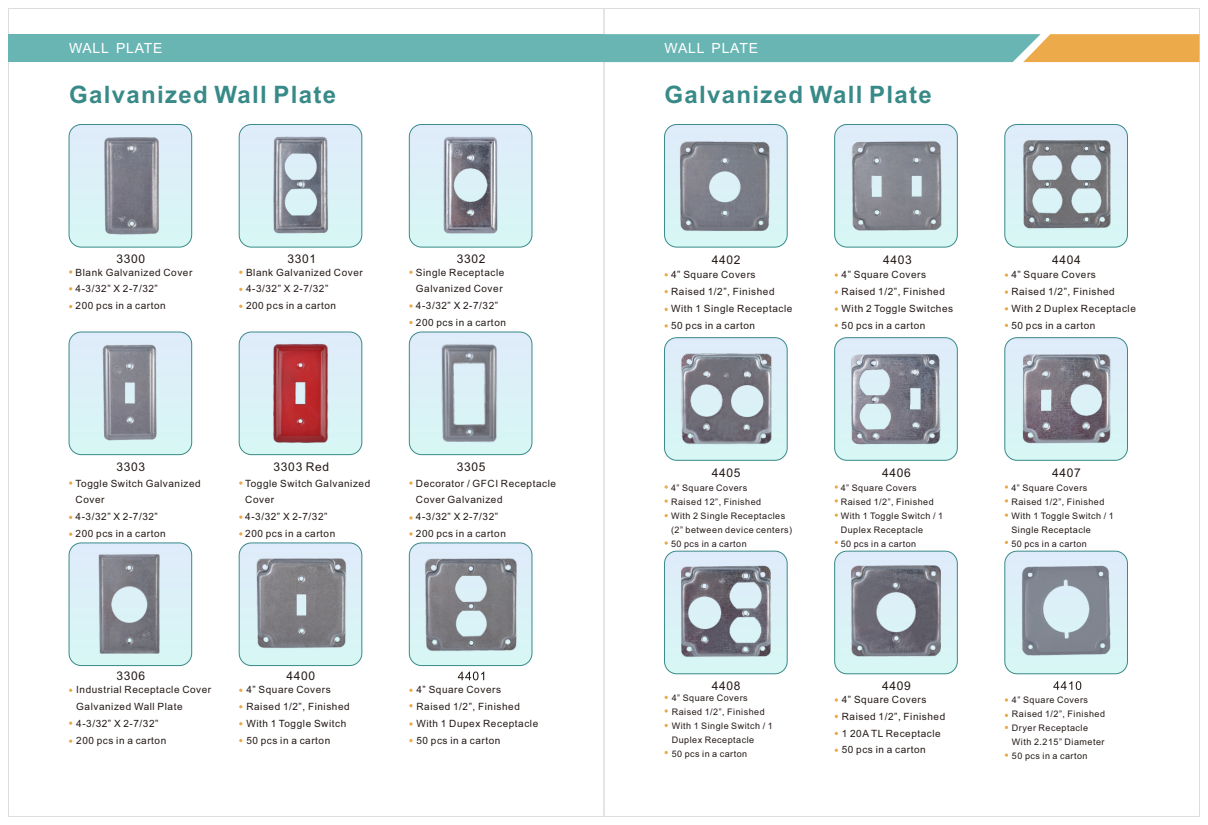
<style>
.page{position:relative;width:1208px;height:825px;background:#fff}
.page>*{position:absolute;margin:0;border:0;box-sizing:border-box;transform-origin:0 0}
.t1{font:700 24px "Arial";letter-spacing:.055em;color:#388a88}
.t2{font:14px "Arial";letter-spacing:.055em;color:#fff}
.t3{font:12px "Arial";letter-spacing:.055em;color:#231916}
.t4{font:10px/16.8px "Arial";letter-spacing:.055em;color:#231916}
.t5{font:9px/14.1px "Arial";letter-spacing:.055em;color:#231916}
</style>
<div class="page">
<div style="left:9px;top:34px;width:595px;height:28px;background:#69b5b4"></div>
<svg style="left:604px;top:34px;width:595px;height:28px;background:#90b398"></svg>
<img style="left:69px;top:124px;width:123px;height:123px;border-radius:12px">
<div style="left:69px;top:124px;width:123px;height:123px;border:1px solid #388a88;border-radius:12px"></div>
<img style="left:69px;top:332px;width:123px;height:123px;border-radius:12px">
<div style="left:69px;top:332px;width:123px;height:123px;border:1px solid #388a88;border-radius:12px"></div>
<img style="left:69px;top:543px;width:123px;height:122px;border-radius:12px">
<div style="left:69px;top:543px;width:123px;height:123px;border:1px solid #388a88;border-radius:12px"></div>
<img style="left:239px;top:124px;width:123px;height:123px;border-radius:12px">
<div style="left:239px;top:124px;width:123px;height:123px;border:1px solid #388a88;border-radius:12px"></div>
<div style="left:239px;top:332px;width:123px;height:123px;background:#dbf1f7;border-radius:12px"></div>
<img style="left:273px;top:343px;width:56px;height:100px">
<div style="left:239px;top:332px;width:123px;height:123px;border:1px solid #388a88;border-radius:12px"></div>
<img style="left:239px;top:543px;width:123px;height:122px;border-radius:12px">
<div style="left:239px;top:543px;width:123px;height:123px;border:1px solid #388a88;border-radius:12px"></div>
<img style="left:409px;top:124px;width:123px;height:123px;border-radius:12px">
<div style="left:409px;top:124px;width:123px;height:123px;border:1px solid #388a88;border-radius:12px"></div>
<img style="left:409px;top:332px;width:123px;height:123px;border-radius:12px">
<div style="left:409px;top:332px;width:123px;height:123px;border:1px solid #388a88;border-radius:12px"></div>
<svg style="left:69px;top:270px;width:3px;height:4px"></svg>
<svg style="left:69px;top:481px;width:3px;height:4px"></svg>
<svg style="left:69px;top:721px;width:3px;height:4px"></svg>
<svg style="left:69px;top:739px;width:3px;height:4px"></svg>
<img style="left:409px;top:543px;width:123px;height:122px;border-radius:12px">
<div style="left:409px;top:543px;width:123px;height:123px;border:1px solid #388a88;border-radius:12px"></div>
<svg style="left:458px;top:671px;width:26px;height:9px"></svg>
<img style="left:664px;top:124px;width:123px;height:123px;border-radius:12px">
<div style="left:664px;top:124px;width:123px;height:123px;border:1px solid #388a88;border-radius:12px"></div>
<img style="left:664px;top:338px;width:123px;height:122px;border-radius:12px">
<div style="left:664px;top:338px;width:123px;height:122px;border:1px solid #388a88;border-radius:12px"></div>
<img style="left:664px;top:551px;width:123px;height:123px;border-radius:12px">
<div style="left:664px;top:551px;width:123px;height:123px;border:1px solid #388a88;border-radius:12px"></div>
<img style="left:834px;top:124px;width:123px;height:123px;border-radius:12px">
<div style="left:834px;top:124px;width:123px;height:123px;border:1px solid #388a88;border-radius:12px"></div>
<img style="left:834px;top:338px;width:123px;height:122px;border-radius:12px">
<div style="left:834px;top:338px;width:123px;height:122px;border:1px solid #388a88;border-radius:12px"></div>
<img style="left:834px;top:551px;width:123px;height:123px;border-radius:12px">
<div style="left:834px;top:551px;width:123px;height:123px;border:1px solid #388a88;border-radius:12px"></div>
<img style="left:1004px;top:124px;width:123px;height:123px;border-radius:12px">
<div style="left:1004px;top:124px;width:123px;height:123px;border:1px solid #388a88;border-radius:12px"></div>
<img style="left:1004px;top:338px;width:123px;height:122px;border-radius:12px">
<div style="left:1004px;top:338px;width:123px;height:122px;border:1px solid #388a88;border-radius:12px"></div>
<svg style="left:664px;top:308px;width:4px;height:3px"></svg>
<svg style="left:664px;top:290px;width:4px;height:3px"></svg>
<svg style="left:834px;top:273px;width:4px;height:4px"></svg>
<svg style="left:834px;top:307px;width:4px;height:4px"></svg>
<svg style="left:1004px;top:273px;width:4px;height:4px"></svg>
<svg style="left:664px;top:485px;width:4px;height:4px"></svg>
<svg style="left:664px;top:541px;width:4px;height:4px"></svg>
<svg style="left:834px;top:485px;width:4px;height:4px"></svg>
<svg style="left:1004px;top:485px;width:4px;height:4px"></svg>
<svg style="left:1004px;top:513px;width:4px;height:4px"></svg>
<svg style="left:664px;top:696px;width:4px;height:3px"></svg>
<svg style="left:664px;top:724px;width:4px;height:3px"></svg>
<svg style="left:664px;top:751px;width:4px;height:3px"></svg>
<img style="left:1004px;top:551px;width:123px;height:123px;border-radius:12px">
<div style="left:1004px;top:551px;width:123px;height:123px;border:1px solid #388a88;border-radius:12px"></div>
<svg style="left:1053px;top:681px;width:28px;height:9px"></svg>
<svg style="left:834px;top:698px;width:4px;height:4px"></svg>
<svg style="left:1004px;top:698px;width:4px;height:4px"></svg>
<svg style="left:1004px;top:753px;width:4px;height:4px"></svg>
<svg style="left:664px;top:324px;width:4px;height:4px"></svg>
<svg style="left:1004px;top:290px;width:4px;height:4px"></svg>
<svg style="left:664px;top:499px;width:4px;height:4px"></svg>
<svg style="left:664px;top:514px;width:4px;height:3px"></svg>
<svg style="left:834px;top:513px;width:4px;height:4px"></svg>
<svg style="left:664px;top:709px;width:4px;height:4px"></svg>
<h2 class="t2" style="left:69px;top:43px;width:95px">WALL PLATE</h2>
<h2 class="t2" style="left:664px;top:43px;width:95px">WALL PLATE</h2>
<h1 class="t1" style="left:69px;top:86px;width:269px">Galvanized Wall Plate</h1>
<h1 class="t1" style="left:664px;top:86px;width:269px">Galvanized Wall Plate</h1>
<p class="t3" style="left:116px;top:254px;width:30px">3300</p>
<p class="t3" style="left:287px;top:254px;width:30px">3301</p>
<p class="t3" style="left:457px;top:254px;width:30px">3302</p>
<p class="t4" style="left:76px;top:264px;width:118px">Blank Galvanized Cover<br>4-3/32” X 2-7/32”<br>200 pcs in a carton</p>
<p class="t4" style="left:246px;top:264px;width:118px">Blank Galvanized Cover<br>4-3/32” X 2-7/32”<br>200 pcs in a carton</p>
<p class="t4" style="left:416px;top:264px;width:92px">Single Receptacle<br>Galvanized Cover<br>4-3/32” X 2-7/32”<br>200 pcs in a carton</p>
<p class="t3" style="left:116px;top:463px;width:30px">3303</p>
<p class="t3" style="left:274px;top:463px;width:57px">3303 Red</p>
<p class="t3" style="left:457px;top:463px;width:30px">3305</p>
<p class="t4" style="left:76px;top:476px;width:127px">Toggle Switch Galvanized<br>Cover<br>4-3/32” X 2-7/32”<br>200 pcs in a carton</p>
<p class="t4" style="left:245px;top:476px;width:127px">Toggle Switch Galvanized<br>Cover<br>4-3/32” X 2-7/32”<br>200 pcs in a carton</p>
<p class="t4" style="left:416px;top:476px;width:142px">Decorator / GFCI Receptacle<br>Cover Galvanized<br>4-3/32” X 2-7/32”<br>200 pcs in a carton</p>
<p class="t3" style="left:116px;top:671px;width:30px">3306</p>
<p class="t4" style="left:76px;top:682px;width:137px">Industrial Receptacle Cover<br>Galvanized Wall Plate<br>4-3/32” X 2-7/32”<br>200 pcs in a carton</p>
<p class="t3" style="left:286px;top:671px;width:30px">4400</p>
<p class="t4" style="left:246px;top:682px;width:105px">4” Square Covers<br>Raised 1/2”, Finished<br>With 1 Toggle Switch<br>50 pcs in a carton</p>
<p class="t4" style="left:416px;top:682px;width:123px">4” Square Covers<br>Raised 1/2”, Finished<br>With 1 Dupex Receptacle<br>50 pcs in a carton</p>
<p class="t3" style="left:712px;top:255px;width:30px">4402</p>
<p class="t3" style="left:883px;top:255px;width:30px">4403</p>
<p class="t3" style="left:1052px;top:255px;width:30px">4404</p>
<p class="t4" style="left:671px;top:267px;width:123px">4” Square Covers<br>Raised 1/2”, Finished<br>With 1 Single Receptacle<br>50 pcs in a carton</p>
<p class="t4" style="left:841px;top:267px;width:113px">4” Square Covers<br>Raised 1/2”, Finished<br>With 2 Toggle Switches<br>50 pcs in a carton</p>
<p class="t4" style="left:1011px;top:267px;width:126px">4” Square Covers<br>Raised 1/2”, Finished<br>With 2 Duplex Receptacle<br>50 pcs in a carton</p>
<p class="t3" style="left:712px;top:468px;width:30px">4405</p>
<p class="t3" style="left:882px;top:468px;width:30px">4406</p>
<p class="t3" style="left:1052px;top:468px;width:30px">4407</p>
<p class="t5" style="left:671px;top:481px;width:123px">4” Square Covers<br>Raised 12”, Finished<br>With 2 Single Receptacles (2” between device centers)<br>50 pcs in a carton</p>
<p class="t5" style="left:840px;top:481px;width:104px">4” Square Covers<br>Raised 1/2”, Finished<br>With 1 Toggle Switch / 1<br>Duplex Receptacle<br>50 pcs in a carton</p>
<p class="t5" style="left:1011px;top:481px;width:104px">4” Square Covers<br>Raised 1/2”, Finished<br>With 1 Toggle Switch / 1<br>Single Receptacle<br>50 pcs in a carton</p>
<p class="t3" style="left:712px;top:681px;width:30px">4408</p>
<p class="t5" style="left:671px;top:691px;width:103px">4” Square Covers<br>Raised 1/2”, Finished<br>With 1 Single Switch / 1<br>Duplex Receptacle<br>50 pcs in a carton</p>
<p class="t3" style="left:882px;top:681px;width:30px">4409</p>
<p class="t4" style="left:842px;top:692px;width:105px">4” Square Covers<br>Raised 1/2”, Finished<br>1 20A TL Receptacle<br>50 pcs in a carton</p>
<p class="t5" style="left:1012px;top:694px;width:95px">4” Square Covers<br>Raised 1/2”, Finished<br>Dryer Receptacle<br>With 2.215” Diameter<br>50 pcs in a carton</p>
</div>
